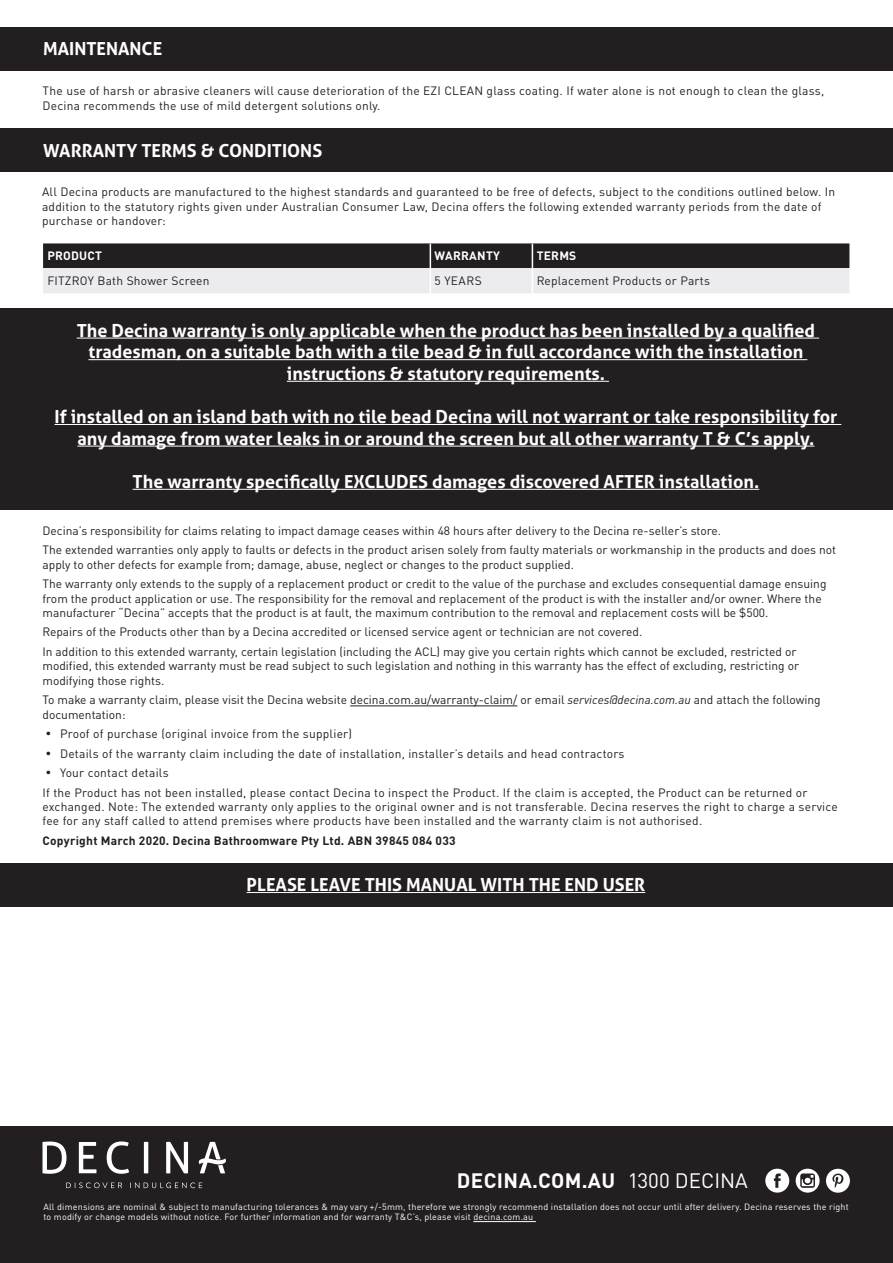
<style>
.page{position:relative;width:893px;height:1263px;background:#fff}
.page>*{position:absolute;margin:0;border:0;box-sizing:border-box;transform-origin:0 0}
.t1{font:700 20.7px "DIN Pro";letter-spacing:.02em;color:#fff}
.t2{font:20.7px "DIN Pro";color:#fff}
.Sub_head{font:700 18px/21.6px "Aller";color:#fff;text-align:center}
.Sub_head-2{font:12px/19.5px "DIN Pro";color:#231f20}
.Sub_head-3{font:12px/14.4px "DIN Pro";letter-spacing:.02em;color:#231f20}
.Sub_head-4{font:700 12px "DIN Pro";letter-spacing:.02em;color:#231f20}
.Body{font:12px "DIN Pro";letter-spacing:.02em;color:#231f20}
.Body-2{font:700 12px "DIN Pro";letter-spacing:.02em;color:#fff}
.Body-3{font:9px/10.8px "DIN Pro";letter-spacing:.02em;color:#fff}
.s1{font-style:italic}
.s2{font-family:"Koz Go Pr 6 N"}
</style>
<div class="page">
<div style="left:0;top:1126px;width:893px;height:137px;background:#231f20"></div>
<hr style="left:473px;top:1221px;width:63px;height:1px;background:#fff">
<svg style="left:66px;top:1182px;width:56px;height:6px"></svg>
<svg style="left:130px;top:1182px;width:72px;height:6px"></svg>
<svg style="left:43px;top:1141px;width:23px;height:33px"></svg>
<svg style="left:79px;top:1142px;width:17px;height:31px"></svg>
<svg style="left:107px;top:1141px;width:22px;height:33px"></svg>
<svg style="left:144px;top:1142px;width:4px;height:31px"></svg>
<svg style="left:166px;top:1142px;width:22px;height:31px"></svg>
<svg style="left:199px;top:1142px;width:27px;height:31px"></svg>
<div style="left:0;top:128px;width:893px;height:44px;background:#231f20"></div>
<div style="left:0;top:863px;width:893px;height:44px;background:#231f20"></div>
<hr style="left:247px;top:892px;width:398px;height:1px;background:#fff">
<svg style="left:43px;top:243px;width:806px;height:50px;background:#898789"></svg>
<div style="left:765px;top:1169px;width:24px;height:23px;background:#fff;border-radius:50%"></div>
<svg style="left:774px;top:1173px;width:7px;height:15px"></svg>
<div style="left:796px;top:1169px;width:24px;height:23px;background:#fff;border-radius:50%"></div>
<svg style="left:800px;top:1173px;width:15px;height:15px"></svg>
<div style="left:826px;top:1169px;width:24px;height:24px;background:#fff;border-radius:50%"></div>
<svg style="left:832px;top:1173px;width:11px;height:15px"></svg>
<div style="left:0;top:28px;width:893px;height:43px;background:#231f20"></div>
<hr style="left:350px;top:705px;width:167px;height:1px;background:#231f20">
<div style="left:0;top:308px;width:893px;height:202px;background:#231f20"></div>
<hr style="left:77px;top:338px;width:742px;height:1px;background:#fff">
<hr style="left:88px;top:359px;width:719px;height:1px;background:#fff">
<hr style="left:287px;top:381px;width:322px;height:1px;background:#fff">
<hr style="left:55px;top:424px;width:786px;height:1px;background:#fff">
<hr style="left:77px;top:446px;width:737px;height:1px;background:#fff">
<hr style="left:133px;top:489px;width:626px;height:1px;background:#fff">
<p class="Sub_head" style="left:43px;top:38px;width:121px">MAINTENANCE</p>
<p class="Sub_head-3" style="left:42px;top:83px;width:783px">The use of harsh or abrasive cleaners will cause deterioration of the EZI CLEAN glass coating. If water alone is not enough to clean the glass,<br>Decina recommends the use of mild detergent solutions only.</p>
<p class="Sub_head" style="left:43px;top:139px;width:281px">WARRANTY TERMS &amp; CONDITIONS</p>
<p class="Sub_head-3" style="left:42px;top:183px;width:795px">All Decina products are manufactured to the highest standards and guaranteed to be free of defects, subject to the conditions outlined below. In addition to the statutory rights given under Australian Consumer Law, Decina offers the following extended warranty periods from the date of purchase or handover:</p>
<p class="Body-2" style="left:47px;top:246px;width:56px">PRODUCT</p>
<p class="Body-2" style="left:435px;top:246px;width:67px">WARRANTY</p>
<p class="Body-2" style="left:537px;top:246px;width:41px">TERMS</p>
<p class="Body" style="left:47px;top:272px;width:164px">FITZROY Bath Shower Screen</p>
<p class="Body" style="left:435px;top:272px;width:49px">5 YEARS</p>
<p class="Body" style="left:537px;top:272px;width:175px">Replacement Products or Parts</p>
<p class="Sub_head" style="left:77px;top:319px;width:740px">The Decina warranty is only applicable when the product has been installed by a qualified tradesman, on a suitable bath with a tile bead &amp; in full accordance with the installation instructions &amp; statutory requirements.</p>
<p class="Sub_head" style="left:54px;top:406px;width:784px">If installed on an island bath with no tile bead Decina will not warrant or take responsibility for any damage from water leaks in or around the screen but all other warranty T &amp; C’s apply.</p>
<p class="Sub_head" style="left:133px;top:471px;width:628px">The warranty specifically EXCLUDES damages discovered AFTER installation.</p>
<p class="Sub_head-2" style="left:43px;top:519px;width:795px">Decina’s responsibility for claims relating to impact damage ceases within 48 hours after delivery to the Decina re-seller’s store.<br>The extended warranties only apply to faults or defects in the product arisen solely from faulty materials or workmanship in the products and does not</p>
<p class="Sub_head-2" style="left:43px;top:553px;width:785px">apply to other defects for example from; damage, abuse, neglect or changes to the product supplied.<br>The warranty only extends to the supply of a replacement product or credit to the value of the purchase and excludes consequential damage ensuing</p>
<p class="Sub_head-2" style="left:43px;top:590px;width:781px;line-height:14.4px">from the product application or use. The responsibility for the removal and replacement of the product is with the installer and/or owner. Where the manufacturer “Decina” accepts that the product is at fault, the maximum contribution to the removal and replacement costs will be $500.</p>
<p class="Sub_head-2" style="left:43px;top:621px;width:755px">Repairs of the Products other than by a Decina accredited or licensed service agent or technician are not covered.<br>In addition to this extended warranty, certain legislation (including the ACL) may give you certain rights which cannot be excluded, restricted or</p>
<p class="Sub_head-2" style="left:43px;top:658px;width:758px;line-height:14.4px">modified, this extended warranty must be read subject to such legislation and nothing in this warranty has the effect of excluding, restricting or modifying those rights.</p>
<p class="Sub_head-2" style="left:43px;top:691px;width:780px;line-height:14.4px">To make a warranty claim, please visit the Decina website decina.com.au/warranty-claim/ or email <span class="s1">services@decina.com.au</span> and attach the following documentation:</p>
<p class="Sub_head-3" style="left:43px;top:725px;width:311px"><span class="s2">•</span> Proof of purchase (original invoice from the supplier)</p>
<p class="Sub_head-3" style="left:43px;top:745px;width:583px"><span class="s2">•</span> Details of the warranty claim including the date of installation, installer’s details and head contractors</p>
<p class="Sub_head-3" style="left:43px;top:762px;width:766px;line-height:19.5px"><span class="s2">•</span> Your contact details<br>If the Product has not been installed, please contact Decina to inspect the Product. If the claim is accepted, the Product can be returned or</p>
<p class="Sub_head-3" style="left:43px;top:798px;width:797px">exchanged. Note: The extended warranty only applies to the original owner and is not transferable. Decina reserves the right to charge a service fee for any staff called to attend premises where products have been installed and the warranty claim is not authorised.</p>
<p class="Sub_head-4" style="left:43px;top:830px;width:415px">Copyright March 2020. Decina Bathroomware Pty Ltd. ABN 39845 084 033</p>
<p class="Sub_head" style="left:247px;top:874px;width:400px">PLEASE LEAVE THIS MANUAL WITH THE END USER</p>
<p class="t1" style="left:457px;top:1164px;width:160px">DECINA.COM.AU</p>
<p class="t2" style="left:628px;top:1165px;width:121px">1300 DECINA</p>
<p class="Body-3" style="left:43px;top:1200px;width:807px">All dimensions are nominal &amp; subject to manufacturing tolerances &amp; may vary +/-5mm, therefore we strongly recommend installation does not occur until after delivery. Decina reserves the right to modify or change models without notice. For further information and for warranty T&amp;C’s, please visit decina.com.au</p>
</div>
